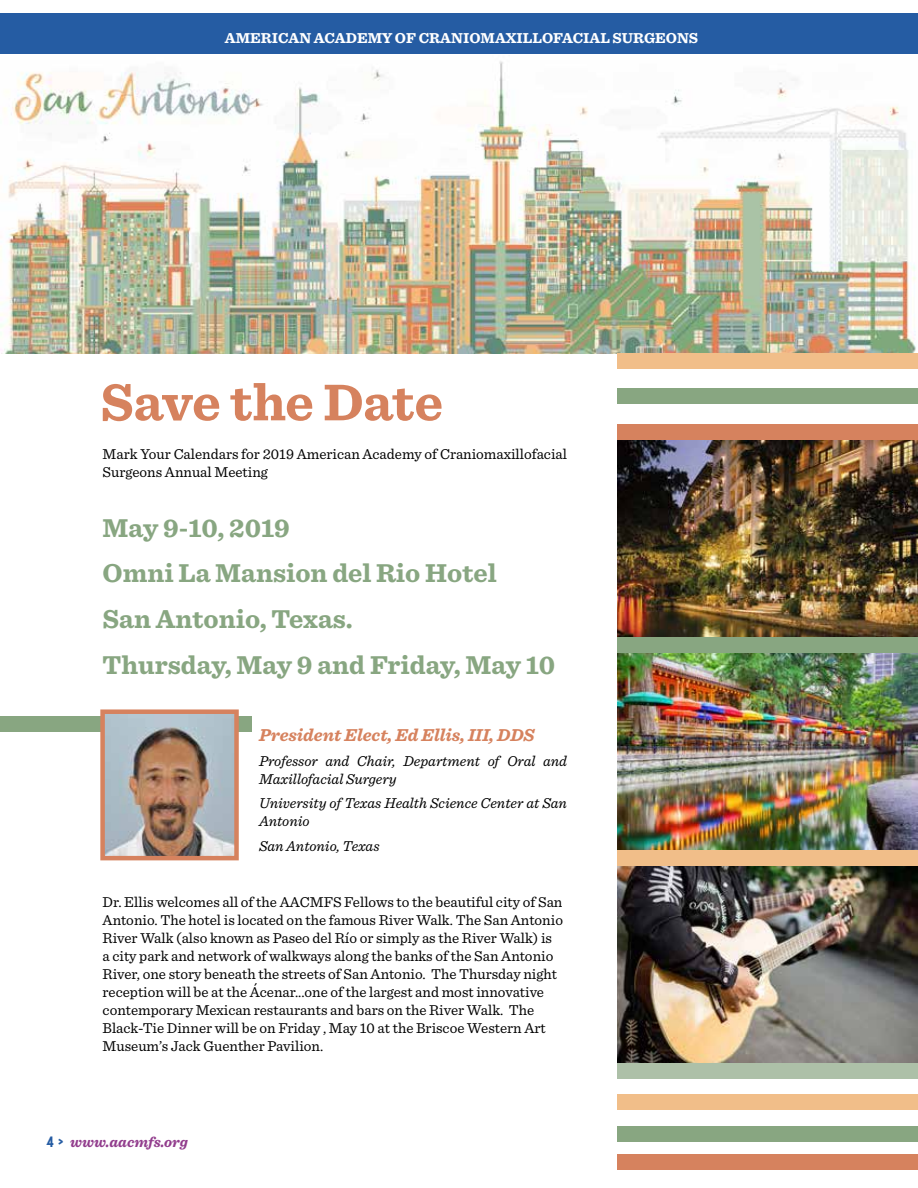
<style>
.page{position:relative;width:918px;height:1188px;background:#fff}
.page>*{position:absolute;margin:0;border:0;box-sizing:border-box;transform-origin:0 0}
.t1{font:700 54px "Sentinel";letter-spacing:-.01em;color:#d6825e}
.t2{font:700 27px/45.9px "Sentinel";color:#88a681}
.t3{font:italic 700 18px "Sentinel";color:#d6825e}
.t4{font:15px/18px "Sentinel";color:#000}
.t5{font:italic 15px/18px "Sentinel";color:#000}
.t6{font:700 15px "Sentinel";color:#fff}
.t7{font:italic 700 15px "Sentinel";color:#923d8d}
.s1{font-family:"Mission Gothic";font-style:normal;color:#255ca3}
</style>
<div class="page">
<div style="left:0;top:14px;width:918px;height:40px;background:#255ca3"></div>
<img style="left:0;top:61px;width:916px;height:292px">
<img style="left:618px;top:866px;width:300px;height:198px">
<img style="left:618px;top:653px;width:300px;height:197px">
<img style="left:618px;top:440px;width:300px;height:197px">
<div style="left:618px;top:424px;width:300px;height:16px;background:#d6825e"></div>
<div style="left:0;top:716px;width:252px;height:16px;background:#88a681"></div>
<div style="left:618px;top:389px;width:300px;height:15px;background:#88a681"></div>
<div style="left:618px;top:353px;width:300px;height:16px;background:#f1be89"></div>
<div style="left:618px;top:637px;width:300px;height:16px;background:#88a681"></div>
<div style="left:618px;top:850px;width:300px;height:16px;background:#f1be89"></div>
<div style="left:618px;top:1064px;width:300px;height:15px;background:#adc0a8"></div>
<div style="left:618px;top:1094px;width:300px;height:15px;background:#f1be89"></div>
<div style="left:618px;top:1126px;width:300px;height:16px;background:#88a681"></div>
<div style="left:618px;top:1155px;width:300px;height:15px;background:#d6825e"></div>
<img style="left:105px;top:714px;width:129px;height:141px">
<div style="left:100px;top:709px;width:139px;height:151px;border:4px solid #d6825e"></div>
<p class="t6" style="left:225px;top:26px;width:475px">AMERICAN ACADEMY OF CRANIOMAXILLOFACIAL SURGEONS</p>
<h1 class="t1" style="left:100px;top:360px;width:344px">Save the Date</h1>
<p class="t4" style="left:103px;top:444px;width:466px">Mark Your Calendars for 2019 American Academy of Craniomaxillofacial<br>Surgeons Annual Meeting</p>
<h2 class="t2" style="left:103px;top:503px;width:454px">May 9-10, 2019<br>Omni La Mansion del Rio Hotel<br>San Antonio, Texas.<br>Thursday, May 9 and Friday, May 10</h2>
<p class="t3" style="left:259px;top:721px;width:277px">President Elect, Ed Ellis, III, DDS</p>
<p class="t5" style="left:259px;top:751px;width:309px">Professor and Chair, Department of Oral and<br>Maxillofacial Surgery</p>
<p class="t5" style="left:259px;top:793px;width:310px">University of Texas Health Science Center at San<br>Antonio</p>
<p class="t5" style="left:259px;top:836px;width:122px">San Antonio, Texas</p>
<p class="t4" style="left:103px;top:892px;width:462px">Dr. Ellis welcomes all of the AACMFS Fellows to the beautiful city of San Antonio. The hotel is located on the famous River Walk. The San Antonio River Walk (also known as Paseo del Río or simply as the River Walk) is<br>a city park and network of walkways along the banks of the San Antonio River, one story beneath the streets of San Antonio. The Thursday night reception will be at the Ácenar...one of the largest and most innovative contemporary Mexican restaurants and bars on the River Walk. The Black-Tie Dinner will be on Friday , May 10 at the Briscoe Western Art Museum’s Jack Guenther Pavilion.</p>
<p class="t7" style="left:46px;top:1130px;width:143px"><span class="s1">4 &gt;</span> www.aacmfs.org</p>
</div>
